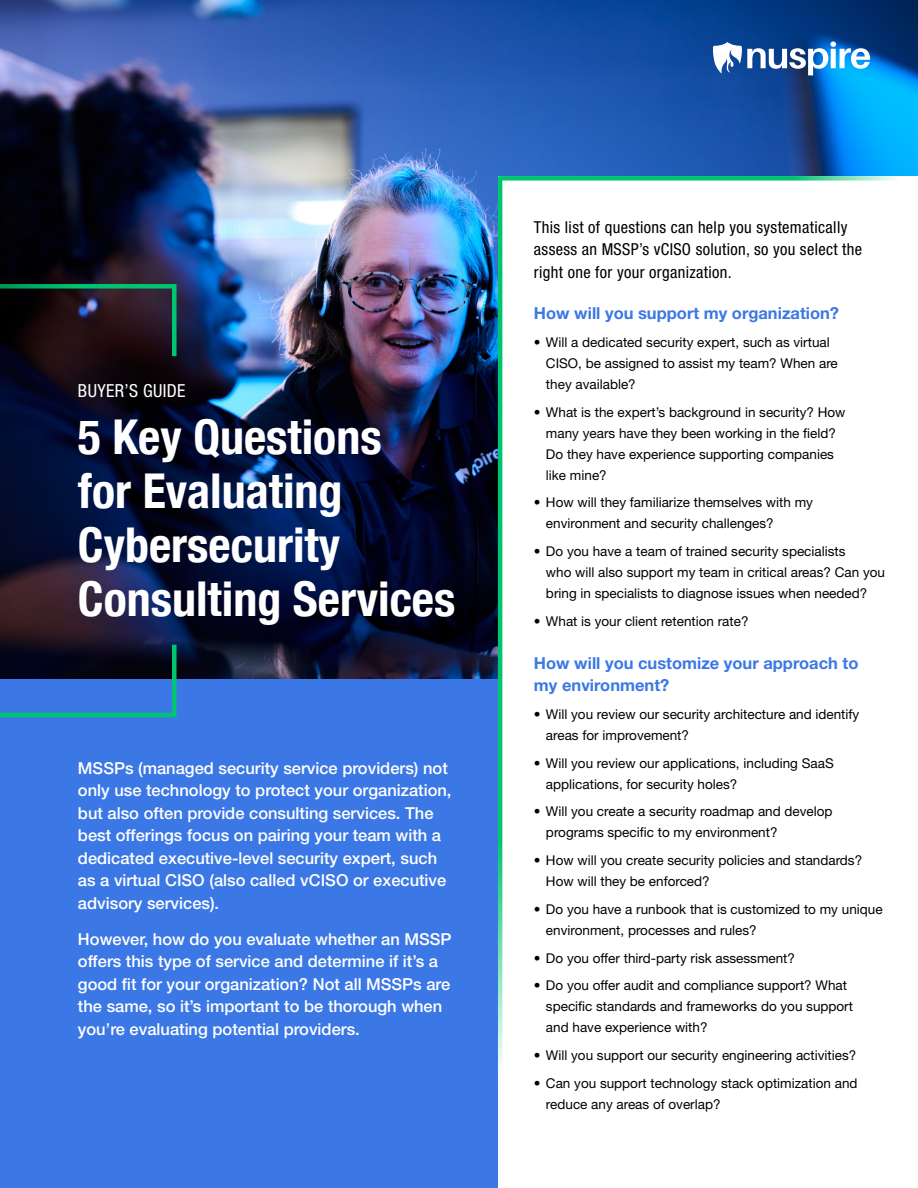
<style>
.page{position:relative;width:918px;height:1188px;background:#fff}
.page>*{position:absolute;margin:0;border:0;box-sizing:border-box;transform-origin:0 0}
.t1{font:700 condensed 48px/54px "Helvetica Neue";color:#fff}
.t2{font:condensed 18px "Helvetica Neue LT Std";letter-spacing:.02em;color:#fff}
.t3{font:500 16.5px/22.5px "Helvetica Neue LT Std";color:#fff}
.t4{font:condensed 16.5px/22.5px "Helvetica Neue LT Std";letter-spacing:.02em;color:#000}
.t5{font:700 16.5px/22.5px "Helvetica Neue LT Std";color:#3b78e6}
.t6{font:13.5px/21px "Helvetica Neue LT Std";color:#000}
</style>
<div class="page">
<img style="left:0;top:0;width:918px;height:680px">
<div style="left:0;top:680px;width:918px;height:508px;background:#3b78e6"></div>
<svg style="left:0;top:283px;width:178px;height:435px;background:#131c39"></svg>
<svg style="left:713px;top:42px;width:157px;height:33px"></svg>
<div style="left:499px;top:177px;width:419px;height:1011px;background:#fff"></div>
<svg style="left:498px;top:177px;width:4px;height:907px;background:#23cc83"></svg>
<svg style="left:499px;top:176px;width:403px;height:5px;background:#38d08f"></svg>
<h2 class="t2" style="left:78px;top:380px;width:109px">BUYER’S GUIDE</h2>
<h1 class="t1" style="left:78px;top:410px;width:379px">5 Key Questions<br>for Evaluating<br>Cybersecurity<br>Consulting Services</h1>
<p class="t3" style="left:78px;top:756px;width:375px">MSSPs (managed security service providers) not only use technology to protect your organization, but also often provide consulting services. The best offerings focus on pairing your team with a dedicated executive-level security expert, such as a virtual CISO (also called vCISO or executive advisory services).</p>
<p class="t3" style="left:78px;top:927px;width:375px">However, how do you evaluate whether an MSSP offers this type of service and determine if it’s a good fit for your organization? Not all MSSPs are the same, so it’s important to be thorough when you’re evaluating potential providers.</p>
<p class="t4" style="left:534px;top:216px;width:330px">This list of questions can help you systematically assess an MSSP’s vCISO solution, so you select the right one for your organization.</p>
<p class="t5" style="left:534px;top:302px;width:307px">How will you support my organization?</p>
<p class="t6" style="left:546px;top:331px;width:293px;text-indent:-12px">• Will a dedicated security expert, such as virtual<br>CISO, be assigned to assist my team? When are they available?</p>
<p class="t6" style="left:546px;top:401px;width:301px;text-indent:-12px">• What is the expert’s background in security? How many years have they been working in the field?<br>Do they have experience supporting companies like mine?</p>
<p class="t6" style="left:546px;top:492px;width:268px;text-indent:-12px">• How will they familiarize themselves with my environment and security challenges?</p>
<p class="t6" style="left:546px;top:541px;width:341px;text-indent:-12px">• Do you have a team of trained security specialists<br>who will also support my team in critical areas? Can you bring in specialists to diagnose issues when needed?</p>
<p class="t6" style="left:534px;top:610px;width:216px">• What is your client retention rate?</p>
<p class="t5" style="left:534px;top:651px;width:326px">How will you customize your approach to my environment?</p>
<p class="t6" style="left:546px;top:703px;width:315px;text-indent:-12px">• Will you review our security architecture and identify areas for improvement?</p>
<p class="t6" style="left:546px;top:752px;width:289px;text-indent:-12px">• Will you review our applications, including SaaS applications, for security holes?</p>
<p class="t6" style="left:546px;top:801px;width:288px;text-indent:-12px">• Will you create a security roadmap and develop programs specific to my environment?</p>
<p class="t6" style="left:546px;top:850px;width:318px;text-indent:-12px">• How will you create security policies and standards?<br>How will they be enforced?</p>
<p class="t6" style="left:546px;top:898px;width:338px;text-indent:-12px">• Do you have a runbook that is customized to my unique environment, processes and rules?</p>
<p class="t6" style="left:534px;top:947px;width:263px">• Do you offer third-party risk assessment?</p>
<p class="t6" style="left:546px;top:975px;width:309px;text-indent:-12px">• Do you offer audit and compliance support? What specific standards and frameworks do you support and have experience with?</p>
<p class="t6" style="left:534px;top:1045px;width:324px">• Will you support our security engineering activities?</p>
<p class="t6" style="left:546px;top:1072px;width:313px;text-indent:-12px">• Can you support technology stack optimization and reduce any areas of overlap?</p>
</div>
